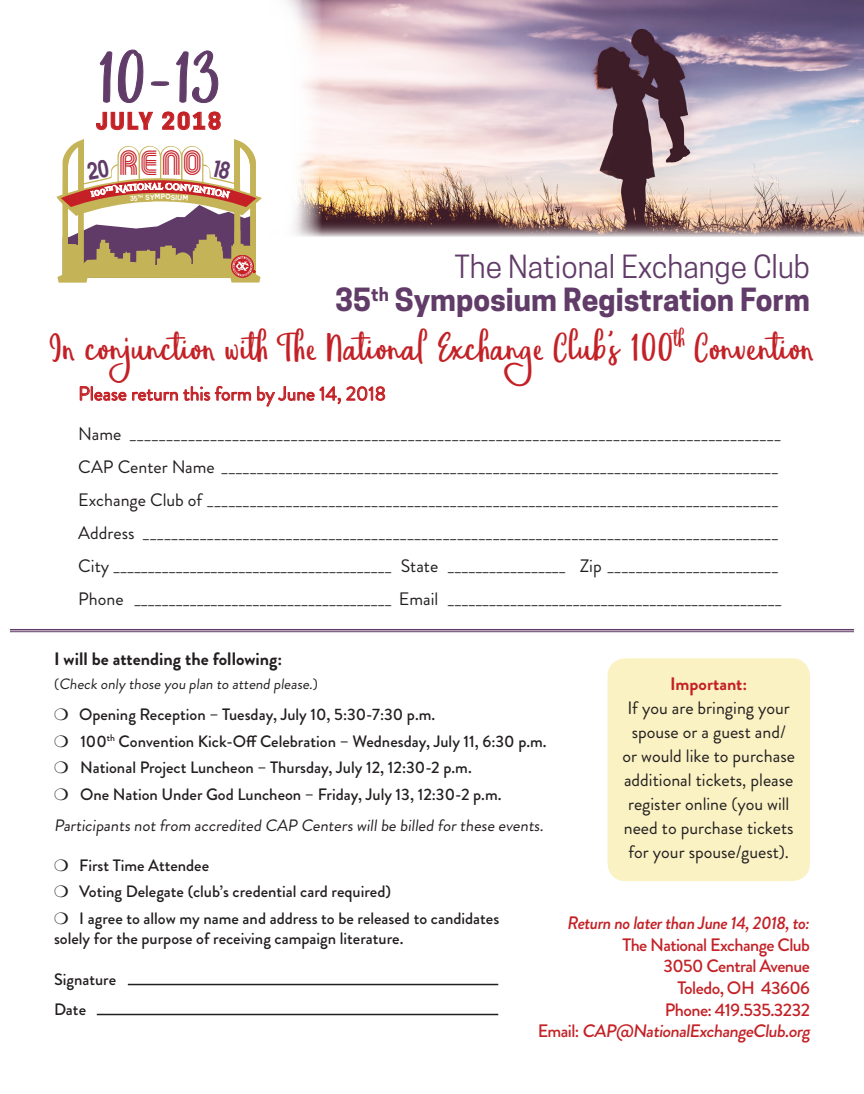
<style>
.page{position:relative;width:864px;height:1094px;background:#fff}
.page>*{position:absolute;margin:0;border:0;box-sizing:border-box;transform-origin:0 0}
.t1{font:78px "Eufoniem Two";color:#613c68}
.t2{font:44.4px "Rolloglide";color:#c52026}
.t3{font:42px "Eufoniem Two";letter-spacing:.01em;color:#c32126}
.t4{font:700 30px/33px "Cooper Hewitt";color:#613c68;text-align:right}
.t5{font:700 21.75px "Cooper Hewitt";letter-spacing:.11em;color:#c32126}
.t6{font:19.5px "Brandon Grotesque";color:#c32126}
.t7{font:18px/24px "Brandon Grotesque";color:#231f20;text-align:center}
.t8{font:500 18px/21.6px "Brandon Grotesque";letter-spacing:-.03em;color:#c32126;text-align:right}
.t9{font:italic 500 18px "Brandon Grotesque";letter-spacing:-.03em;color:#c32126}
.t10{font:700 18px "Brandon Grotesque";color:#231f20}
.t11{font:500 16.5px/19.8px "Brandon Grotesque";color:#231f20}
.t12{font:16.5px "Brandon Grotesque";color:#231f20}
.t13{font:15px "Brandon Grotesque";color:#231f20}
.t14{font:700 8.7px "Cinzel Decorative";color:#fff}
.t15{font:700 7.2px "Couture";color:#fff;scale:.92 1}
.s1{font-size:43.65px}
.s2{font-weight:400}
.s3{font-weight:700;color:#c32126}
</style>
<div class="page">
<svg style="left:80px;top:385px;width:171px;height:16px"></svg>
<svg style="left:257px;top:386px;width:128px;height:21px"></svg>
<div style="left:608px;top:658px;width:202px;height:223px;background:#faf2c3;border-radius:18px"></div>
<hr style="left:128px;top:983px;width:370px;height:2px;background:#231f20">
<hr style="left:97px;top:1013px;width:401px;height:2px;background:#231f20">
<img style="left:322px;top:0;width:542px;height:237px">
<svg style="left:286px;top:0;width:36px;height:237px"></svg>
<hr style="left:10px;top:629px;width:844px;height:1px;background:#613c68">
<hr style="left:10px;top:631px;width:844px;height:1px;background:#613c68">
<svg style="left:56px;top:49px;width:206px;height:233px"></svg>
<p class="t1" style="left:98px;top:28px;width:127px">10-13</p>
<p class="t5" style="left:96px;top:108px;width:127px">JULY 2018</p>
<p class="t2" style="left:119px;top:140px;width:83px">R<span class="s1">E</span>NO</p>
<p class="t14" style="left:152px;top:181px;width:13px">al</p>
<p class="t15" style="left:155px;top:193px;width:13px">MP</p>
<p class="t4" style="left:335px;top:250px;width:476px"><span class="s2">The National Exchange Club<br></span>35<sup>th</sup> Symposium Registration Form</p>
<p class="t3" style="left:50px;top:321px;width:766px">In conjunction with The National Exchange Club's 100<sup>th</sup> Convention</p>
<p class="t6" style="left:78px;top:380px;width:309px">Please return this form by June 14, 2018</p>
<p class="t7" style="left:78px;top:422px;width:704px">Name _________________________________________________________________________________________</p>
<p class="t7" style="left:78px;top:455px;width:702px">CAP Center Name ______________________________________________________________________________</p>
<p class="t7" style="left:78px;top:488px;width:702px">Exchange Club of ________________________________________________________________________________</p>
<p class="t7" style="left:78px;top:521px;width:702px">Address _________________________________________________________________________________________</p>
<p class="t7" style="left:78px;top:554px;width:702px">City ________________________________________ State _________________ Zip ________________________</p>
<p class="t7" style="left:78px;top:587px;width:705px">Phone _____________________________________ Email ________________________________________________</p>
<p class="t10" style="left:54px;top:646px;width:230px">I will be attending the following:</p>
<p class="t13" style="left:54px;top:674px;width:265px">( Check only those you plan to attend please.)</p>
<p class="t11" style="left:79px;top:704px;width:358px">Opening Reception – Tuesday, July 10, 5:30-7:30 p.m.</p>
<p class="t11" style="left:80px;top:731px;width:468px">100<sup>th</sup> Convention Kick-Off Celebration – Wednesday, July 11, 6:30 p.m.</p>
<p class="t11" style="left:80px;top:758px;width:393px">National Project Luncheon – Thursday, July 12, 12:30-2 p.m.</p>
<p class="t11" style="left:80px;top:784px;width:423px">One Nation Under God Luncheon – Friday, July 13, 12:30-2 p.m.</p>
<p class="t12" style="left:54px;top:813px;width:494px">Participants not from accredited CAP Centers willbe billed for these events.</p>
<p class="t11" style="left:79px;top:855px;width:131px">First Time Attendee</p>
<p class="t11" style="left:79px;top:881px;width:313px">Voting Delegate (club’s credential card required)</p>
<p class="t11" style="left:54px;top:908px;width:447px;text-indent:25px">I agree to allow my name and address to be released to candidates solely for the purpose of receiving campaign literature.</p>
<p class="t11" style="left:54px;top:969px;width:64px">Signature</p>
<p class="t11" style="left:54px;top:999px;width:34px">Date</p>
<p class="t7" style="left:623px;top:671px;width:174px"><span class="s3">Important:<br></span>If you are bringing your spouse or a guest and/ or would like to purchase additional tickets, please register online (you will need to purchase tickets for your spouse/guest).</p>
<p class="t9" style="left:568px;top:910px;width:244px">Return no later than June 14, 2018, to:</p>
<p class="t8" style="left:623px;top:934px;width:189px">The National Exchange Club</p>
<p class="t8" style="left:663px;top:955px;width:148px">3050 Central Avenue<br>Toledo, OH 43606</p>
<p class="t8" style="left:538px;top:998px;width:277px">Phone: 419.535.3232<br>E m a i l : CAP@NationalExchangeClub.org</p>
</div>
